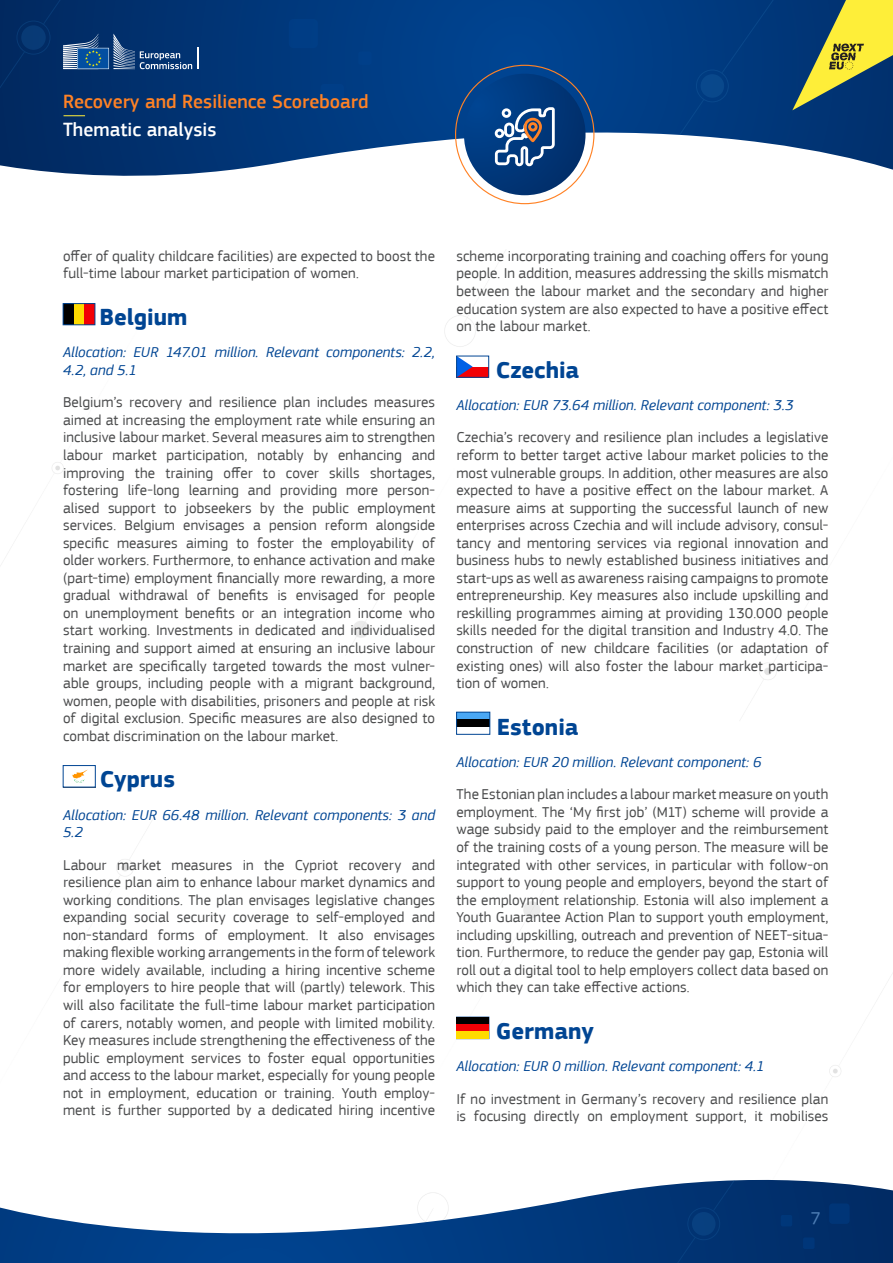
<style>
.page{position:relative;width:893px;height:1263px;background:#fff}
.page>*{position:absolute;margin:0;border:0;box-sizing:border-box;transform-origin:0 0}
.body_text{font:700 24px "EC Square Sans Pro";color:#004593}
.t1{font:500 19.8px "EC Square Sans Pro";color:#ff8225}
.t2{font:500 19.8px "EC Square Sans Pro";color:#fff}
.t3{font:18px "EC Square Sans Pro";color:#4d7db4}
.body_text-2{font:15px/17.5px "EC Square Sans Pro";letter-spacing:.005em;color:#4b4c4d;text-align:justify}
.body_text-3{font:italic 15px/17.5px "EC Square Sans Pro";color:#004593}
</style>
<div class="page">
<div style="left:63px;top:304px;width:11px;height:21px;background:#000"></div>
<div style="left:74px;top:304px;width:10px;height:21px;background:#ffdb00"></div>
<div style="left:84px;top:304px;width:11px;height:21px;background:#f20005"></div>
<div style="left:63px;top:303px;width:32px;height:22px;border:1px solid #004593"></div>
<svg style="left:63px;top:765px;width:33px;height:22px"></svg>
<div style="left:456px;top:367px;width:33px;height:10px;background:#f20005"></div>
<svg style="left:458px;top:358px;width:15px;height:17px"></svg>
<div style="left:456px;top:356px;width:33px;height:21px;border:1px solid #004593"></div>
<div style="left:457px;top:712px;width:33px;height:7px;background:#4aa8f5"></div>
<div style="left:457px;top:719px;width:33px;height:8px;background:#000"></div>
<div style="left:456px;top:712px;width:34px;height:22px;border:1px solid #004593"></div>
<div style="left:457px;top:1017px;width:32px;height:7px;background:#000"></div>
<div style="left:457px;top:1024px;width:32px;height:7px;background:#f20005"></div>
<div style="left:457px;top:1031px;width:32px;height:8px;background:#ffdb00"></div>
<svg style="left:0;top:0;width:893px;height:199px"></svg>
<svg style="left:654px;top:99px;width:51px;height:73px"></svg>
<div style="left:701px;top:74px;width:23px;height:24px;background:#09488b;border-radius:50%"></div>
<div style="left:696px;top:70px;width:33px;height:32px;border:1px solid #175d9e;border-radius:50%"></div>
<svg style="left:721px;top:0;width:172px;height:110px;background:#436565"></svg>
<svg style="left:43px;top:0;width:31px;height:25px"></svg>
<div style="left:0;top:51px;width:26px;height:76px;background:#012960"></div>
<div style="left:21px;top:25px;width:25px;height:25px;background:#083a76;border-radius:50%"></div>
<div style="left:17px;top:21px;width:33px;height:34px;border:1px solid #175d9e;border-radius:50%"></div>
<div style="left:464px;top:74px;width:121px;height:121px;background:linear-gradient(to right,#00418b,#012f6b);border-radius:50%"></div>
<div style="left:289px;top:19px;width:29px;height:29px;background:#003d85;border-radius:5px"></div>
<div style="left:320px;top:84px;width:24px;height:23px;background:#003e87;border-radius:4px"></div>
<div style="left:358px;top:52px;width:13px;height:13px;background:#003f89;border-radius:2px"></div>
<hr style="left:197px;top:48px;width:2px;height:21px;background:#fff">
<svg style="left:63px;top:34px;width:129px;height:35px;background:#2e588b"></svg>
<svg style="left:64px;top:115px;width:21px;height:1px"></svg>
<svg style="left:493px;top:106px;width:63px;height:62px"></svg>
<svg style="left:0;top:1179px;width:893px;height:84px"></svg>
<svg style="left:712px;top:1179px;width:31px;height:33px"></svg>
<svg style="left:646px;top:1236px;width:50px;height:27px"></svg>
<div style="left:692px;top:1212px;width:23px;height:23px;background:#08407f;border-radius:50%"></div>
<div style="left:687px;top:1207px;width:33px;height:33px;border:1px solid #175d9e;border-radius:50%"></div>
<div style="left:829px;top:1203px;width:21px;height:21px;background:#003577;border-radius:3px"></div>
<div style="left:803px;top:1237px;width:11px;height:12px;background:#003679;border-radius:2px"></div>
<div style="left:781px;top:1215px;width:11px;height:11px;background:#003779;border-radius:2px"></div>
<h2 class="t1" style="left:63px;top:90px;width:307px">Recovery and Resilience Scoreboard</h2>
<h2 class="t2" style="left:63px;top:118px;width:155px">Thematic analysis</h2>
<p class="body_text-2" style="left:63px;top:247px;width:373px">offer of quality childcare facilities) are expected to boost the full-time labour market participation of women.</p>
<p class="body_text" style="left:99px;top:303px;width:90px">Belgium</p>
<p class="body_text-3" style="left:63px;top:344px;width:374px">Allocation: EUR 147.01 million. Relevant components: 2.2,<br>4.2, and 5.1</p>
<p class="body_text-2" style="left:63px;top:394px;width:374px">Belgium’s recovery and resilience plan includes measures aimed at increasing the employment rate while ensuring an inclusive labour market. Several measures aim to strengthen labour market participation, notably by enhancing and improving the training offer to cover skills shortages, fostering life-long learning and providing more person&shy;alised support to jobseekers by the public employment services. Belgium envisages a pension reform alongside specific measures aiming to foster the employability of older workers. Furthermore, to enhance activation and make (part-time) employment financially more rewarding, a more gradual withdrawal of benefits is envisaged for people on unemployment benefits or an integration income who start working. Investments in dedicated and individualised training and support aimed at ensuring an inclusive labour market are specifically targeted towards the most vulner&shy;able groups, including people with a migrant background, women, people with disabilities, prisoners and people at risk of digital exclusion. Specific measures are also designed to combat discrimination on the labour market.</p>
<p class="body_text" style="left:100px;top:765px;width:77px">Cyprus</p>
<p class="body_text-3" style="left:63px;top:806px;width:374px">Allocation: EUR 66.48 million. Relevant components: 3 and<br>5.2</p>
<p class="body_text-2" style="left:63px;top:856px;width:374px">Labour market measures in the Cypriot recovery and resilience plan aim to enhance labour market dynamics and working conditions. The plan envisages legislative changes expanding social security coverage to self-employed and non-standard forms of employment. It also envisages making flexible working arrangements in the form of telework more widely available, including a hiring incentive scheme for employers to hire people that will (partly) telework. This will also facilitate the full-time labour market participation of carers, notably women, and people with limited mobility.<br>Key measures include strengthening the effectiveness of the public employment services to foster equal opportunities and access to the labour market, especially for young people not in employment, education or training. Youth employ&shy;ment is further supported by a dedicated hiring incentive</p>
<p class="body_text-2" style="left:456px;top:247px;width:374px">scheme incorporating training and coaching offers for young people. In addition, measures addressing the skills mismatch between the labour market and the secondary and higher education system are also expected to have a positive effect on the labour market.</p>
<p class="body_text" style="left:496px;top:355px;width:85px">Czechia</p>
<p class="body_text-3" style="left:456px;top:396px;width:339px">Allocation: EUR 73.64 million. Relevant component: 3.3</p>
<p class="body_text-2" style="left:456px;top:429px;width:374px">Czechia’s recovery and resilience plan includes a legislative reform to better target active labour market policies to the most vulnerable groups. In addition, other measures are also expected to have a positive effect on the labour market. A measure aims at supporting the successful launch of new enterprises across Czechia and will include advisory, consul&shy;tancy and mentoring services via regional innovation and business hubs to newly established business initiatives and start-ups as well as awareness raising campaigns to promote entrepreneurship. Key measures also include upskilling and reskilling programmes aiming at providing 130.000 people skills needed for the digital transition and Industry 4.0. The construction of new childcare facilities (or adaptation of existing ones) will also foster the labour market participa&shy;tion of women.</p>
<p class="body_text" style="left:497px;top:712px;width:83px">Estonia</p>
<p class="body_text-3" style="left:456px;top:753px;width:307px">Allocation: EUR 20 million. Relevant component: 6</p>
<p class="body_text-2" style="left:456px;top:786px;width:374px">The Estonian plan includes a labour market measure on youth employment. The ‘My first job’ (M1T) scheme will provide a wage subsidy paid to the employer and the reimbursement of the training costs of a young person. The measure will be integrated with other services, in particular with follow-on support to young people and employers, beyond the start of the employment relationship. Estonia will also implement a Youth Guarantee Action Plan to support youth employment, including upskilling, outreach and prevention of NEET-situa&shy;tion. Furthermore, to reduce the gender pay gap, Estonia will roll out a digital tool to help employers collect data based on which they can take effective actions.</p>
<p class="body_text" style="left:496px;top:1016px;width:100px">Germany</p>
<p class="body_text-3" style="left:456px;top:1058px;width:310px">Allocation: EUR 0 million. Relevant component: 4.1</p>
<p class="body_text-2" style="left:456px;top:1090px;width:374px">If no investment in Germany’s recovery and resilience plan is focusing directly on employment support, it mobilises</p>
<p class="t3" style="left:811px;top:1207px;width:12px">7</p>
</div>
